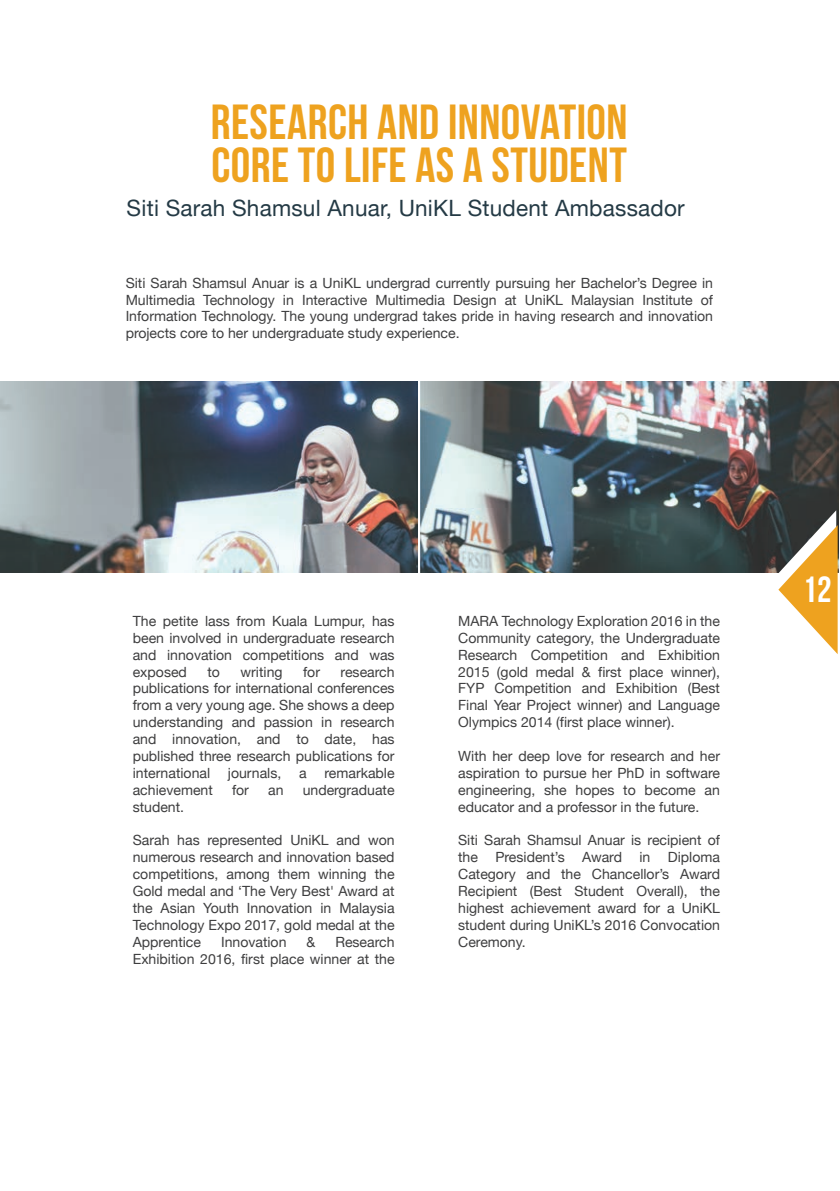
<style>
.page{position:relative;width:840px;height:1191px;background:#fff}
.page>*{position:absolute;margin:0;border:0;box-sizing:border-box;transform-origin:0 0}
.t1{font:700 49.2px/42.2px "Bebas Neue";letter-spacing:.01em;color:#eea21f}
.t2{font:700 36.4px "Bebas Neue";color:#fff}
.t3{font:22.6px "Helvetica Neue";letter-spacing:.01em;color:#243a45}
.t4{font:14px/16.8px "Helvetica Neue";color:#3e3e3f;text-align:justify}
</style>
<div class="page">
<img style="left:0;top:382px;width:417px;height:190px">
<img style="left:420px;top:382px;width:417px;height:190px">
<svg style="left:763px;top:510px;width:74px;height:144px"></svg>
<h1 class="t1" style="left:210px;top:101px;width:418px">RESEARCH AND INNOVATION<br>CORE TO LIFE AS A STUDENT</h1>
<h3 class="t3" style="left:126px;top:191px;width:559px">Siti Sarah Shamsul Anuar, UniKL Student Ambassador</h3>
<p class="t4" style="left:126px;top:275px;width:588px">Siti Sarah Shamsul Anuar is a UniKL undergrad currently pursuing her Bachelor’s Degree in Multimedia Technology in Interactive Multimedia Design at UniKL Malaysian Institute of Information Technology. The young undergrad takes pride in having research and innovation projects core to her undergraduate study experience.</p>
<p class="t4" style="left:133px;top:613px;width:263px">The petite lass from Kuala Lumpur, has been involved in undergraduate research and innovation competitions and was exposed</p>
<p class="t4" style="left:207px;top:664px;width:14px">to</p>
<p class="t4" style="left:240px;top:664px;width:43px">writing</p>
<p class="t4" style="left:303px;top:664px;width:18px">for</p>
<p class="t4" style="left:133px;top:664px;width:263px;text-indent:208px">research publications for international conferences from a very young age. She shows a deep understanding and passion in research and innovation, and to date, has published three research publications for international</p>
<p class="t4" style="left:228px;top:765px;width:55px">journals,</p>
<p class="t4" style="left:299px;top:765px;width:9px">a</p>
<p class="t4" style="left:324px;top:765px;width:72px">remarkable</p>
<p class="t4" style="left:133px;top:782px;width:81px">achievement</p>
<p class="t4" style="left:232px;top:782px;width:18px">for</p>
<p class="t4" style="left:268px;top:782px;width:17px">an</p>
<p class="t4" style="left:302px;top:782px;width:93px">undergraduate</p>
<p class="t4" style="left:133px;top:799px;width:53px">student.</p>
<p class="t4" style="left:133px;top:833px;width:263px">Sarah has represented UniKL and won numerous research and innovation based competitions, among them winning the Gold medal and ‘The Very Best' Award at the Asian Youth Innovation in Malaysia Technology Expo 2017, gold medal at the Apprentice</p>
<p class="t4" style="left:133px;top:934px;width:263px;text-align:right">Research<br>Exhibition 2016, first place winner at the</p>
<p class="t4" style="left:221px;top:934px;width:67px">Innovation</p>
<p class="t4" style="left:306px;top:934px;width:10px">&amp;</p>
<p class="t4" style="left:458px;top:613px;width:263px">MARA Technology Exploration 2016 in the Community category, the Undergraduate Research Competition and Exhibition 2015 (gold medal &amp; first place winner), FYP Competition and Exhibition (Best Final Year Project winner) and Language Olympics 2014 (first place winner).</p>
<p class="t4" style="left:458px;top:748px;width:263px">With her deep love for research and her aspiration to pursue her PhD in software engineering, she hopes to become an educator and a professor in the future.</p>
<p class="t4" style="left:458px;top:833px;width:263px">Siti Sarah Shamsul Anuar is recipient of the President’s Award in Diploma Category and the Chancellor’s Award Recipient (Best Student Overall), the highest achievement award for a UniKL student during UniKL’s 2016 Convocation Ceremony.</p>
<h2 class="t2" style="left:802px;top:569px;width:30px">12</h2>
</div>
